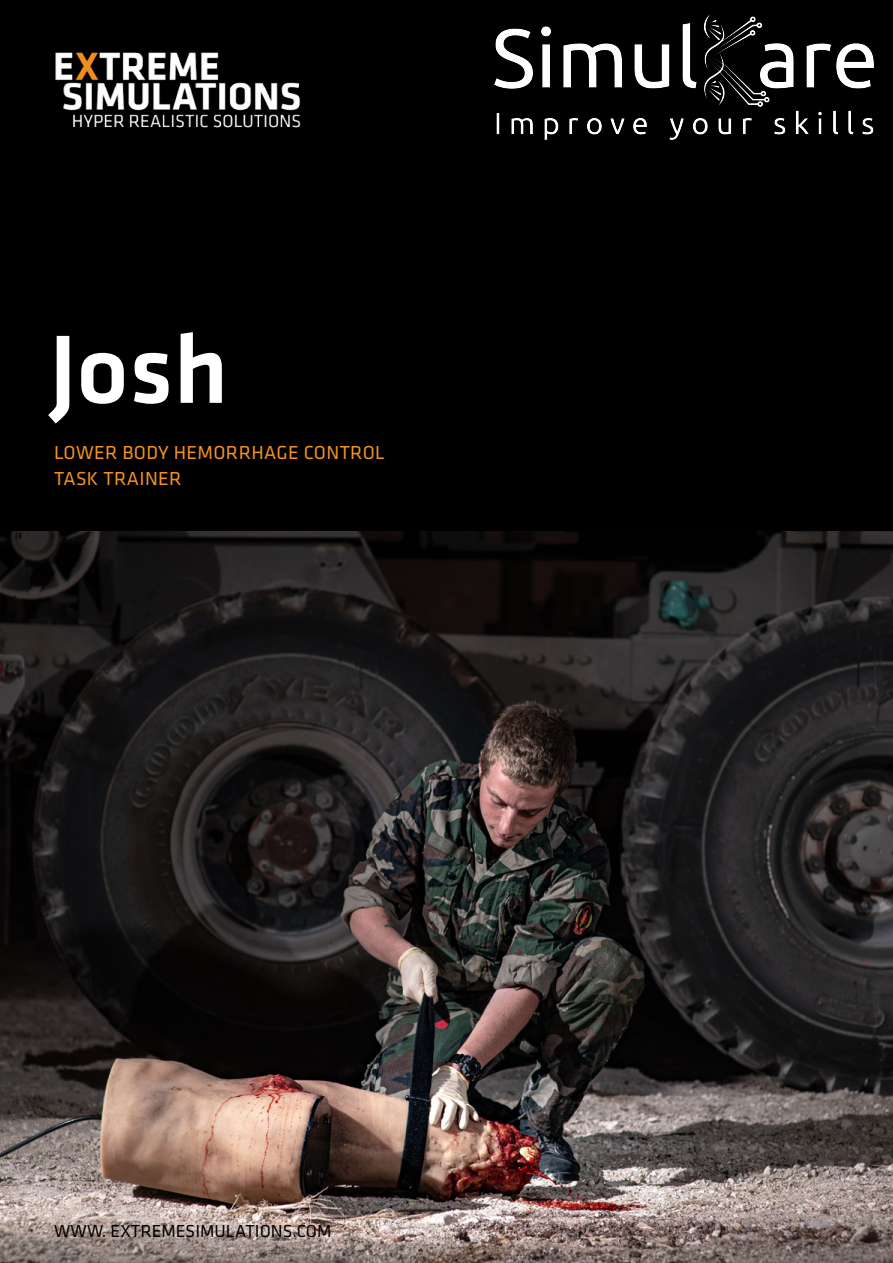
<style>
.page{position:relative;width:893px;height:1263px;background:#000}
.page>*{position:absolute;margin:0;border:0;box-sizing:border-box;transform-origin:0 0}
.t1{font:500 100.5px "Klavika";color:#fff}
.t2{font:19.5px/25.5px "Klavika";letter-spacing:.02em;color:#f59121}
.t3{font:18px "Klavika";color:#000}
</style>
<div class="page">
<img style="left:0;top:531px;width:893px;height:732px">
<img style="left:55px;top:52px;width:246px;height:76px">
<img style="left:494px;top:14px;width:379px;height:126px">
<h1 class="t1" style="left:49px;top:315px;width:181px">Josh</h1>
<p class="t2" style="left:54px;top:440px;width:332px">LOWER BODY HEMORRHAGE CONTROL<br>TASK TRAINER</p>
<p class="t3" style="left:54px;top:1221px;width:279px">WWW. EXTREMESIMULATIONS.COM</p>
</div>
